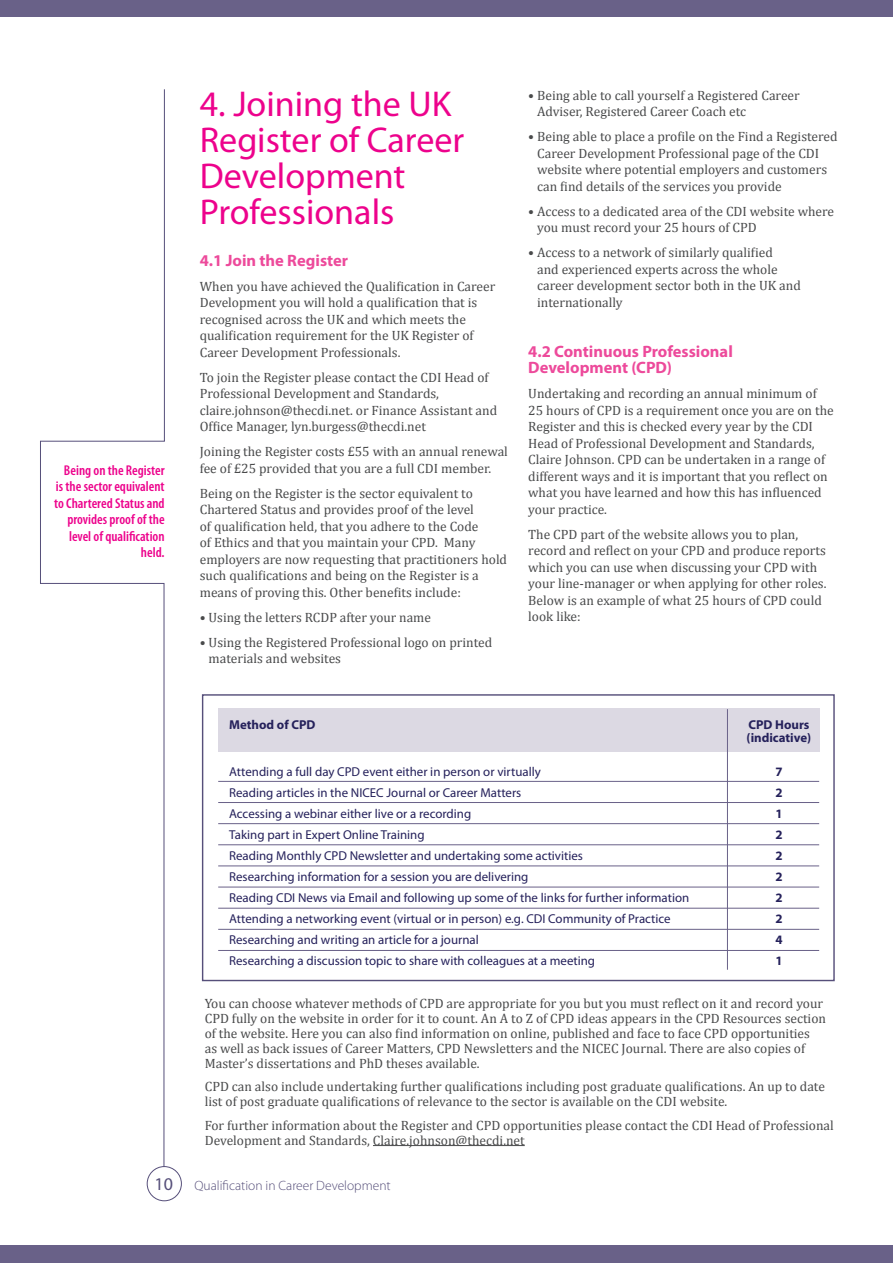
<style>
.page{position:relative;width:893px;height:1263px;background:#fff}
.page>*{position:absolute;margin:0;border:0;box-sizing:border-box;transform-origin:0 0}
.t1{font:36px/36px "Myriad Pro";color:#ed028c}
.t2{font:18px "Myriad Pro";color:#564f7a}
.t3{font:700 16.5px/16.5px "Myriad Pro";color:#ed4a9b}
.t4{font:600 condensed 14.25px/16.5px "Myriad Pro";color:#ed028c;text-align:right}
.t5{font:13.5px/16.5px "Cambria";color:#494a4b}
.t6{font:300 13.5px "Myriad Pro";color:#564f7a}
.t7{font:12.9px "Myriad Pro";color:#25215b}
.t8{font:700 12.9px/12.9px "Myriad Pro";color:#25215b}
</style>
<div class="page">
<div style="left:147px;top:1166px;width:35px;height:35px;border:1px solid #564f7a;border-radius:50%"></div>
<div style="left:0;top:0;width:893px;height:16px;background:#696188"></div>
<div style="left:0;top:1245px;width:893px;height:18px;background:#696188"></div>
<svg style="left:40px;top:89px;width:125px;height:1078px"></svg>
<div style="left:202px;top:694px;width:633px;height:287px;border:1px solid #564f7a"></div>
<div style="left:218px;top:709px;width:602px;height:43px;background:#dcd9e3"></div>
<hr style="left:218px;top:781px;width:601px;height:1px;background:#696188">
<hr style="left:218px;top:802px;width:601px;height:1px;background:#696188">
<hr style="left:218px;top:823px;width:601px;height:1px;background:#696188">
<hr style="left:218px;top:844px;width:601px;height:1px;background:#696188">
<hr style="left:218px;top:865px;width:601px;height:1px;background:#696188">
<hr style="left:218px;top:887px;width:601px;height:1px;background:#696188">
<hr style="left:218px;top:908px;width:601px;height:1px;background:#696188">
<hr style="left:218px;top:929px;width:601px;height:1px;background:#696188">
<hr style="left:218px;top:950px;width:601px;height:1px;background:#696188">
<hr style="left:727px;top:709px;width:1px;height:261px;background:#696188">
<hr style="left:373px;top:1145px;width:152px;height:1px;background:#494a4b">
<p class="t4" style="left:54px;top:462px;width:112px">Being on the Register is the sector equivalent to Chartered Status and provides proof of the level of qualification held.</p>
<p class="t2" style="left:154px;top:1174px;width:20px">10</p>
<p class="t1" style="left:200px;top:87px;width:266px">4. Joining the UK<br>Register of Career<br>Development<br>Professionals</p>
<p class="t3" style="left:200px;top:252px;width:150px">4.1 Join the Register</p>
<p class="t5" style="left:200px;top:278px;width:297px">When you have achieved the Qualification in Career Development you will hold a qualification that is recognised across the UK and which meets the qualification requirement for the UK Register of Career Development Professionals.</p>
<p class="t5" style="left:200px;top:369px;width:299px">To join the Register please contact the CDI Head of Professional Development and Standards, claire.johnson@thecdi.net. or Finance Assistant and Office Manager, lyn.burgess@thecdi.net</p>
<p class="t5" style="left:200px;top:443px;width:310px">Joining the Register costs £55 with an annual renewal fee of £25 provided that you are a full CDI member.</p>
<p class="t5" style="left:200px;top:485px;width:309px">Being on the Register is the sector equivalent to Chartered Status and provides proof of the level<br>of qualification held, that you adhere to the Code<br>of Ethics and that you maintain your CPD. Many employers are now requesting that practitioners hold such qualifications and being on the Register is a means of proving this. Other benefits include:</p>
<p class="t5" style="left:200px;top:609px;width:233px">• Using the letters RCDP after your name</p>
<p class="t5" style="left:209px;top:634px;width:285px;text-indent:-9px">• Using the Registered Professional logo on printed materials and websites</p>
<p class="t5" style="left:537px;top:87px;width:264px;text-indent:-9px">• Being able to call yourself a Registered Career<br>Adviser, Registered Career Coach etc</p>
<p class="t5" style="left:537px;top:128px;width:302px;text-indent:-9px">• Being able to place a profile on the Find a Registered Career Development Professional page of the CDI website where potential employers and customers can find details of the services you provide</p>
<p class="t5" style="left:537px;top:203px;width:298px;text-indent:-9px">• Access to a dedicated area of the CDI website where you must record your 25 hours of CPD</p>
<p class="t5" style="left:537px;top:244px;width:265px;text-indent:-9px">• Access to a network of similarly qualified<br>and experienced experts across the whole career development sector both in the UK and internationally</p>
<p class="t3" style="left:528px;top:343px;width:206px">4.2 Continuous Professional<br>Development (CPD)</p>
<p class="t5" style="left:528px;top:385px;width:307px">Undertaking and recording an annual minimum of 25 hours of CPD is a requirement once you are on the Register and this is checked every year by the CDI Head of Professional Development and Standards, Claire Johnson. CPD can be undertaken in a range of different ways and it is important that you reflect on what you have learned and how this has influenced your practice.</p>
<p class="t5" style="left:528px;top:526px;width:300px">The CPD part of the website allows you to plan, record and reflect on your CPD and produce reports which you can use when discussing your CPD with your line-manager or when applying for other roles.<br>Below is an example of what 25 hours of CPD could look like:</p>
<p class="t8" style="left:229px;top:718px;width:88px">Method of CPD</p>
<p class="t7" style="left:229px;top:764px;width:313px">Attending a full day CPD event either in person or virtually</p>
<p class="t7" style="left:229px;top:785px;width:294px">Reading articles in the NICEC Journal or Career Matters</p>
<p class="t7" style="left:229px;top:806px;width:244px">Accessing a webinar either live or a recording</p>
<p class="t7" style="left:229px;top:827px;width:197px">Taking part in Expert Online Training</p>
<p class="t7" style="left:229px;top:848px;width:355px">Reading Monthly CPD Newsletter and undertaking some activities</p>
<p class="t7" style="left:229px;top:870px;width:301px">Researching information for a session you are delivering</p>
<p class="t7" style="left:229px;top:891px;width:462px">Reading CDI News via Email and following up some of the links for further information</p>
<p class="t7" style="left:229px;top:912px;width:443px">Attending a networking event (virtual or in person) e.g. CDI Community of Practice</p>
<p class="t7" style="left:229px;top:933px;width:251px">Researching and writing an article for a journal</p>
<p class="t7" style="left:229px;top:954px;width:367px">Researching a discussion topic to share with colleagues at a meeting</p>
<p class="t8" style="left:747px;top:718px;width:66px">CPD Hours (indicative)</p>
<p class="t8" style="left:775px;top:765px;width:9px">7</p>
<p class="t8" style="left:775px;top:786px;width:9px">2</p>
<p class="t8" style="left:775px;top:807px;width:9px">1</p>
<p class="t8" style="left:775px;top:828px;width:9px">2</p>
<p class="t8" style="left:775px;top:849px;width:9px">2</p>
<p class="t8" style="left:775px;top:870px;width:9px">2</p>
<p class="t8" style="left:775px;top:891px;width:9px">2</p>
<p class="t8" style="left:775px;top:912px;width:9px">2</p>
<p class="t8" style="left:775px;top:933px;width:9px">4</p>
<p class="t8" style="left:775px;top:954px;width:9px">1</p>
<p class="t5" style="left:205px;top:995px;width:623px;line-height:15px">You can choose whatever methods of CPD are appropriate for you but you must reflect on it and record your CPD fully on the website in order for it to count. An A to Z of CPD ideas appears in the CPD Resources section of the website. Here you can also find information on online, published and face to face CPD opportunities<br>as well as back issues of Career Matters, CPD Newsletters and the NICEC Journal. There are also copies of Master’s dissertations and PhD theses available.</p>
<p class="t5" style="left:205px;top:1079px;width:622px;line-height:15px">CPD can also include undertaking further qualifications including post graduate qualifications. An up to date list of post graduate qualifications of relevance to the sector is available on the CDI website.</p>
<p class="t5" style="left:205px;top:1117px;width:631px;line-height:15px">For further information about the Register and CPD opportunities please contact the CDI Head of Professional<br>Development and Standards, Claire.johnson@thecdi.net</p>
<p class="t6" style="left:195px;top:1178px;width:198px">Qualification in Career Development</p>
</div>
